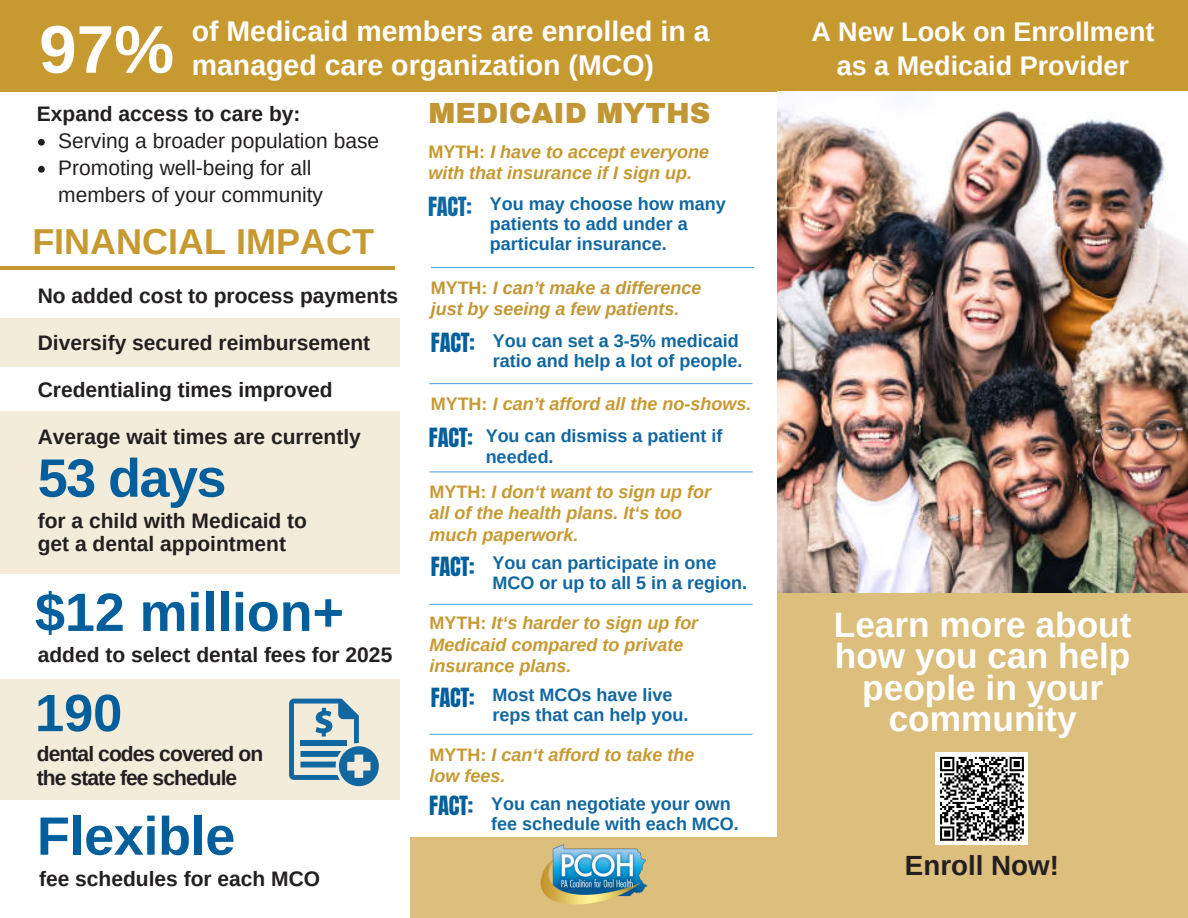
<style>
.page{position:relative;width:1188px;height:918px;background:#fff}
.page>*{position:absolute;margin:0;border:0;box-sizing:border-box;transform-origin:0 0}
.t1{font:700 67.5px "Arimo";color:#fff}
.t2{font:700 54px "Arimo";letter-spacing:-.005em;color:#025f9b}
.t3{font:700 52.5px "Arimo";color:#025f9b}
.t4{font:700 36px "Arimo";color:#c79931}
.t5{font:700 35.25px/31.5px "Arimo";color:#fff;text-align:center}
.t6{font:700 28.5px/33.8px "Arimo";color:#fff}
.t7{font:900 28.5px "Archivo";color:#c29635}
.t8{font:700 27.75px "Arimo";color:#231f20}
.t9{font:700 27px "Arimo";color:#fff}
.t10{font:22.5px "Anton";letter-spacing:-.01em;color:#025f9b}
.t11{font:22.5px "Anton";color:#1167a0}
.t12{font:700 21px/23px "Arimo";color:#231f20}
.t13{font:21px/27px "Arimo";color:#231f20}
.t14{font:700 21px/24.8px "Arimo";letter-spacing:-.045em;color:#231f20}
.t15{font:700 18px/20.2px "Arimo";color:#1167a0}
.t16{font:italic 700 18px/21.3px "Arimo";color:#c79931}
.t17{font:italic 700 18px/21.3px "Arimo";color:#c59830}
.t18{font:italic 700 18px/21.3px "Arimo";color:#c29635}
.s1{font-style:normal}
</style>
<div class="page">
<div style="left:777px;top:590px;width:411px;height:328px;background:#dcbe7d"></div>
<div style="left:411px;top:837px;width:777px;height:81px;background:#dcbe7d"></div>
<hr style="left:0;top:267px;width:395px;height:3px;background:#c79931">
<div style="left:0;top:0;width:1188px;height:92px;background:#c79931"></div>
<img style="left:540px;top:844px;width:108px;height:61px">
<hr style="left:431px;top:267px;width:323px;height:1px;background:#62aad8">
<hr style="left:429px;top:383px;width:324px;height:1px;background:#62aad8">
<hr style="left:429px;top:471px;width:324px;height:1px;background:#62aad8">
<hr style="left:429px;top:604px;width:324px;height:1px;background:#62aad8">
<hr style="left:429px;top:734px;width:324px;height:1px;background:#62aad8">
<img style="left:777px;top:108px;width:411px;height:484px">
<div style="left:936px;top:753px;width:92px;height:92px;background:#fff"></div>
<svg style="left:940px;top:756px;width:84px;height:85px"></svg>
<div style="left:0;top:318px;width:400px;height:48px;background:#f4ecdb"></div>
<div style="left:0;top:411px;width:400px;height:163px;background:#f4ecdb"></div>
<div style="left:0;top:680px;width:400px;height:120px;background:#f4ecdb"></div>
<svg style="left:289px;top:699px;width:90px;height:87px"></svg>
<svg style="left:38px;top:139px;width:7px;height:7px"></svg>
<svg style="left:38px;top:166px;width:7px;height:7px"></svg>
<p class="t1" style="left:39px;top:12px;width:137px">97%</p>
<h5 class="t6" style="left:192px;top:14px;width:519px">of Medicaid members are enrolled in a managed care organization (MCO)</h5>
<h2 class="t12" style="left:37px;top:102px;width:265px">Expand access to care by:</h2>
<h4 class="t13" style="left:58px;top:127px;width:322px">Serving a broader population base</h4>
<p class="t13" style="left:58px;top:154px;width:266px">Promoting well-being for all members of your community</p>
<p class="t4" style="left:32px;top:222px;width:343px">FINANCIAL IMPACT</p>
<p class="t12" style="left:38px;top:284px;width:362px">No added cost to process payments</p>
<p class="t12" style="left:38px;top:331px;width:334px">Diversify secured reimbursement</p>
<p class="t12" style="left:38px;top:378px;width:297px">Credentialing times improved</p>
<p class="t12" style="left:38px;top:426px;width:325px">Average wait times are currently</p>
<h2 class="t2" style="left:38px;top:448px;width:190px">53 days</h2>
<h2 class="t12" style="left:38px;top:509px;width:271px">for a child with Medicaid to get a dental appointment</h2>
<p class="t2" style="left:35px;top:582px;width:310px">$12 million+</p>
<p class="t12" style="left:38px;top:643px;width:356px">added to select dental fees for 2025</p>
<p class="t3" style="left:35px;top:684px;width:89px">190</p>
<p class="t14" style="left:37px;top:741px;width:228px">dental codes covered on the state fee schedule</p>
<p class="t2" style="left:37px;top:806px;width:200px">Flexible</p>
<p class="t12" style="left:39px;top:867px;width:283px">fee schedules for each MCO</p>
<p class="t7" style="left:429px;top:98px;width:283px">MEDICAID MYTHS</p>
<p class="t17" style="left:428px;top:141px;width:282px"><span class="s1">MYTH:</span> I have to accept everyone with that insurance if I sign up.</p>
<p class="t11" style="left:428px;top:191px;width:45px">FACT:</p>
<p class="t15" style="left:490px;top:194px;width:237px">You may choose how many patients to add under a particular insurance.</p>
<p class="t18" style="left:431px;top:277px;width:272px"><span class="s1">MYTH:</span> I can’t make a difference just by seeing a few patients.</p>
<p class="t10" style="left:431px;top:326px;width:45px">FACT:</p>
<p class="t15" style="left:493px;top:330px;width:251px">You can set a 3-5% medicaid ratio and help a lot of people.</p>
<p class="t16" style="left:431px;top:393px;width:322px"><span class="s1">MYTH:</span> I can’t afford all the no-shows.</p>
<p class="t10" style="left:429px;top:421px;width:45px">FACT:</p>
<h3 class="t15" style="left:486px;top:426px;width:238px">You can dismiss a patient if needed.</h3>
<p class="t16" style="left:430px;top:481px;width:283px"><span class="s1">MYTH:</span> I don‘t want to sign up for all of the health plans. It‘s too much paperwork.</p>
<p class="t10" style="left:431px;top:550px;width:45px">FACT:</p>
<p class="t15" style="left:493px;top:553px;width:256px">You can participate in one<br>MCO or up to all 5 in a region.</p>
<p class="t16" style="left:430px;top:612px;width:270px"><span class="s1">MYTH:</span> It‘s harder to sign up for<br>Medicaid compared to private insurance plans.</p>
<p class="t10" style="left:431px;top:681px;width:45px">FACT:</p>
<p class="t15" style="left:493px;top:684px;width:197px">Most MCOs have live reps that can help you.</p>
<p class="t16" style="left:430px;top:744px;width:266px"><span class="s1">MYTH:</span> I can‘t afford to take the low fees.</p>
<p class="t15" style="left:491px;top:794px;width:249px">You can negotiate your own fee schedule with each MCO.</p>
<h2 class="t10" style="left:429px;top:790px;width:45px">FACT:</h2>
<h6 class="t9" style="left:811px;top:17px;width:345px">A New Look on Enrollment</h6>
<h6 class="t9" style="left:837px;top:50px;width:294px">as a Medicaid Provider</h6>
<p class="t5" style="left:834px;top:609px;width:299px">Learn more about how you can help people in your community</p>
<p class="t8" style="left:905px;top:850px;width:156px">Enroll Now!</p>
</div>
